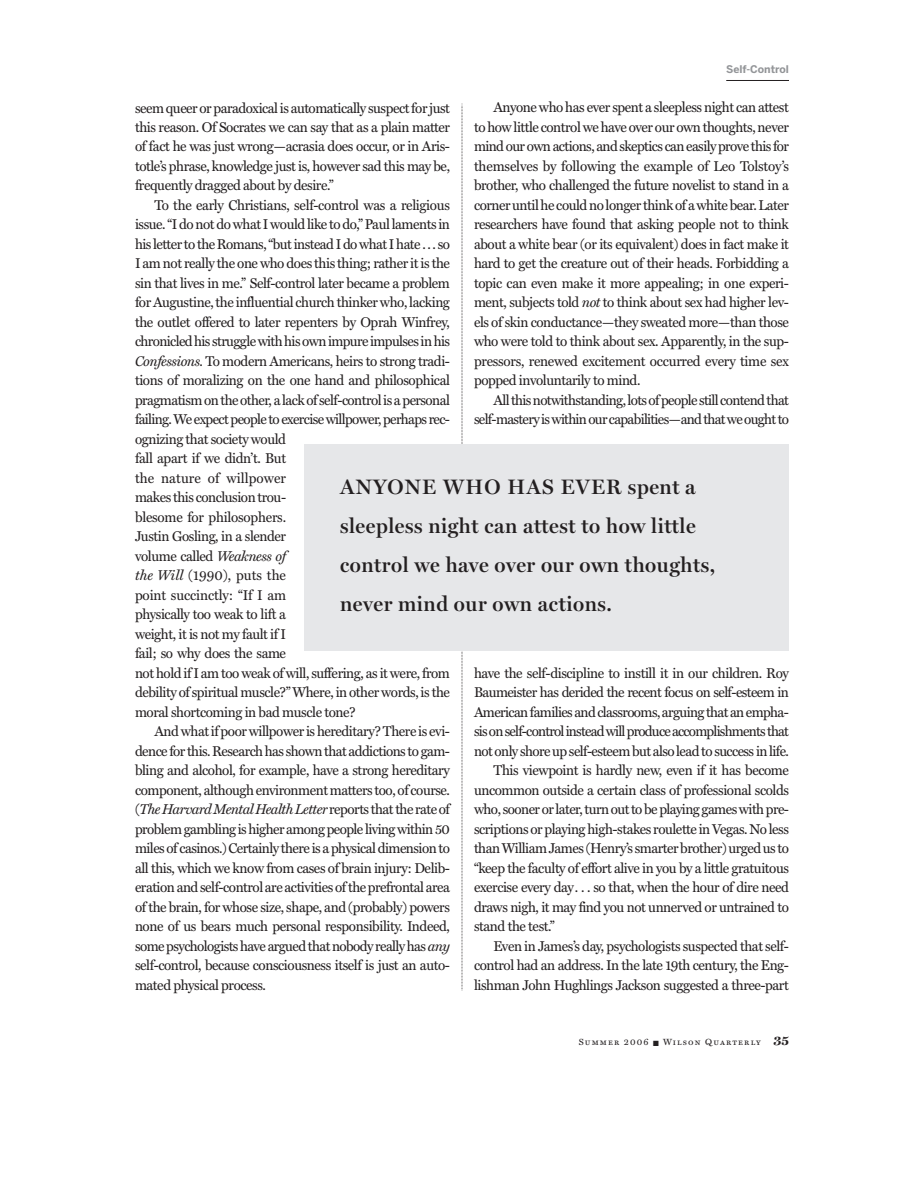
<style>
.page{position:relative;width:918px;height:1188px;background:#fff}
.page>*{position:absolute;margin:0;border:0;box-sizing:border-box;transform-origin:0 0}
.t1{font:600 21px/39px "Miller Display";letter-spacing:.025em;color:#231f20}
.t2{font:14.25px/19.5px "Miller Text";letter-spacing:-.03em;color:#231f20;text-align:justify;scale:.96 1}
.t3{font:14.25px "Miller Text";letter-spacing:-.055em;color:#231f20;scale:.96 1}
.t4{font:700 10.5px "Benton Sans";color:#939598}
.t5{font:9px "Miller Text Roman SC";letter-spacing:.125em;color:#231f20}
.s1{font-style:italic}
.s2{font-family:"Miller Text";font-weight:700;font-size:13.5px}
</style>
<div class="page">
<hr style="left:726px;top:80px;width:63px;height:1px;background:#231f20">
<svg style="left:462px;top:104px;width:1px;height:887px"></svg>
<div style="left:304px;top:444px;width:485px;height:206px;background:#e6e7e9"></div>
<p class="t4" style="left:726px;top:65px;width:64px">Self-Control</p>
<p class="t2" style="left:135px;top:99px;width:330px">seem queer or paradoxical is automatically suspect for just this reason. Of Socrates we can say that as a plain matter of fact he was just wrong—acrasia does occur, or in Aris&shy;totle’s phrase, knowledge just is, however sad this may be, frequently dragged about by desire.”</p>
<p class="t2" style="left:135px;top:196px;width:330px;text-align:left;text-indent:19px">To the early Christians, self-control was a religious issue. “I do not do what I would like to do,” Paul laments in his letter to the Romans, “but instead I do what I hate . . . so I am not really the one who does this thing; rather it is the sin that lives in me.” Self-control later became a problem for Augustine, the influential church thinker who, lacking the outlet offered to later repenters by Oprah Winfrey, chronicled his struggle with his own impure impulses in his <span class="s1">Confessions.</span> To modern Americans, heirs to strong tradi&shy;tions of moralizing on the one hand and philosophical pragmatism on the other, a lack of self-control is a personal failing. We expect people to exercise willpower, perhaps rec&shy;ognizing that society would<br>fall apart if we didn’t. But<br>the nature of willpower<br>makes this conclusion trou-<br>blesome for philosophers.<br>Justin Gosling, in a slender<br>volume called <span class="s1">Weakness of<br>the Will</span> (1990), puts the<br>point succinctly: “If I am<br>physically too weak to lift a<br>weight, it is not my fault if I<br>fail; so why does the same<br>not hold if I am too weak of will, suffering, as it were, from debility of spiritual muscle?” Where, in other words, is the moral shortcoming in bad muscle tone?</p>
<p class="t2" style="left:135px;top:723px;width:330px;text-indent:19px">And what if poor willpower is hereditary? There is evi&shy;dence for this. Research has shown that addictions to gam&shy;bling and alcohol, for example, have a strong hereditary component, although environment matters too, of course. (<span class="s1">The Harvard Mental Health Letter</span> reports that the rate of problem gambling is higher among people living within 50 miles of casinos.) Certainly there is a physical dimension to all this, which we know from cases of brain injury: Delib&shy;eration and self-control are activities of the prefrontal area of the brain, for whose size, shape, and (probably) powers none of us bears much personal responsibility. Indeed, some psychologists have argued that nobody really has <span class="s1">any </span>self-control, because consciousness itself is just an auto&shy;mated physical process.</p>
<p class="t2" style="left:474px;top:99px;width:330px;text-indent:19px">Anyone who has ever spent a sleepless night can attest to how little control we have over our own thoughts, never mind our own actions, and skeptics can easily prove this for themselves by following the example of Leo Tolstoy’s brother, who challenged the future novelist to stand in a corner until he could no longer think of a white bear. Later researchers have found that asking people not to think about a white bear (or its equivalent) does in fact make it hard to get the creature out of their heads. Forbidding a topic can even make it more appealing; in one experi&shy;ment, subjects told <span class="s1">not</span> to think about sex had higher lev&shy;els of skin conductance—they sweated more—than those who were told to think about sex. Apparently, in the sup&shy;pressors, renewed excitement occurred every time sex popped involuntarily to mind.</p>
<p class="t2" style="left:474px;top:391px;width:330px;text-align:right">All this notwithstanding, lots of people still contend that self-mastery is within our capabilities—and that we ought to</p>
<h1 class="t1" style="left:340px;top:469px;width:377px">ANYONE WHO HAS EVER spent a sleepless night can attest to how little control we have over our own thoughts, never mind our own actions.</h1>
<p class="t2" style="left:474px;top:664px;width:330px">have the self-discipline to instill it in our children. Roy</p>
<p class="t2" style="left:474px;top:684px;width:330px">Baumeister has derided the recent focus on self-esteem in</p>
<p class="t2" style="left:474px;top:703px;width:330px">American families and classrooms, arguing that an empha-</p>
<p class="t3" style="left:474px;top:726px;width:330px">sis on self-control instead will produce accomplishments that</p>
<p class="t2" style="left:474px;top:742px;width:330px">not only shore up self-esteem but also lead to success in life.</p>
<p class="t2" style="left:494px;top:762px;width:309px">This viewpoint is hardly new, even if it has become</p>
<p class="t2" style="left:474px;top:781px;width:330px">uncommon outside a certain class of professional scolds</p>
<p class="t2" style="left:474px;top:801px;width:330px">who, sooner or later, turn out to be playing games with pre-</p>
<p class="t2" style="left:474px;top:820px;width:330px">scriptions or playing high-stakes roulette in Vegas. No less</p>
<p class="t2" style="left:474px;top:840px;width:330px">than William James (Henry’s smarter brother) urged us to</p>
<p class="t2" style="left:474px;top:859px;width:330px">“keep the faculty of effort alive in you by a little gratuitous</p>
<p class="t2" style="left:474px;top:879px;width:330px">exercise every day. . . so that, when the hour of dire need</p>
<p class="t2" style="left:474px;top:898px;width:330px">draws nigh, it may find you not unnerved or untrained to</p>
<p class="t2" style="left:474px;top:918px;width:86px">stand the test.”</p>
<p class="t2" style="left:494px;top:937px;width:309px">Even in James’s day, psychologists suspected that self-</p>
<p class="t2" style="left:474px;top:957px;width:330px">control had an address. In the late 19th century, the Eng-</p>
<p class="t2" style="left:474px;top:976px;width:330px">lishman John Hughlings Jackson suggested a three-part</p>
<p class="t5" style="left:579px;top:1037px;width:212px">Summer 2006 ■ Wilson Quarterly <span class="s2">35</span></p>
</div>
